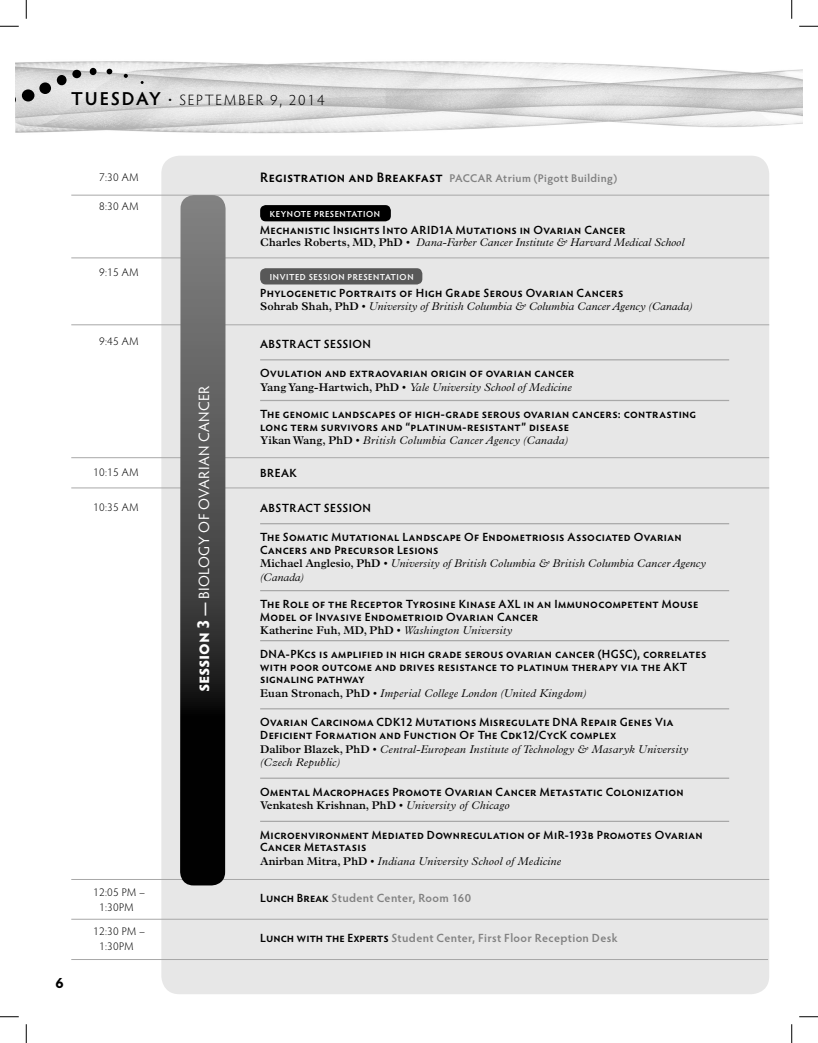
<style>
.page{position:relative;width:818px;height:1043px;background:#fff}
.page>*{position:absolute;margin:0;border:0;box-sizing:border-box;transform-origin:0 0}
.page_headers{font:15px "Hypatia Sans Pro";letter-spacing:.03em;color:#fff}
.page_headers-2{font:300 15px "Hypatia Sans Pro";letter-spacing:.125em;color:#000}
.body{font:700 15px "Hypatia Sans Pro";color:#000}
.event_title___Paragr{font:600 11.88px/12.5px "Hypatia Sans Pro";letter-spacing:.025em;color:#000}
.event_title{font:600 11.88px/12.5px "Hypatia Sans Pro";letter-spacing:.03em;color:#000}
.RULE_BELOW{font:600 11.88px "Hypatia Sans Pro";letter-spacing:.025em;color:#000}
.event_title-2{font:600 11.88px "Hypatia Sans Pro";letter-spacing:.01em;color:#818181}
.event_title___Paragr-2{font:italic 300 11.25px/13.8px "Plantin";letter-spacing:.02em;color:#000}
.RULE_BELOW-2{font:italic 300 11.25px "Plantin";letter-spacing:.005em;color:#000}
.event_title-3{font:italic 300 11.25px/13.8px "Plantin";letter-spacing:.01em;color:#000}
.event_title___Paragr-3{font:600 11.25px "Plantin";letter-spacing:.005em;color:#000}
.Name{font:300 11.25px/15px "Hypatia Sans Pro";letter-spacing:.025em;color:#000;text-align:center}
.event_title-4{font:600 11.25px "Hypatia Sans Pro";letter-spacing:.025em;color:#818181}
.t1{font:600 8.75px "Hypatia Sans Pro";letter-spacing:.055em;color:#fff}
.s1{font-weight:600;font-size:18.75px}
.s2{font-weight:700;font-size:17.5px}
.s3{font-weight:600}
.s4{font-size:13.75px;color:#000}
.s5{font-weight:600;font-style:normal}
.s6{font-weight:300;font-style:italic}
.s7{color:#000}
</style>
<div class="page">
<img style="left:15px;top:61px;width:787px;height:73px">
<div style="left:22px;top:89px;width:12px;height:12px;background:#000;border-radius:50%"></div>
<div style="left:39px;top:82px;width:12px;height:12px;background:#000;border-radius:50%"></div>
<div style="left:57px;top:75px;width:10px;height:10px;background:#000;border-radius:50%"></div>
<div style="left:72px;top:70px;width:9px;height:8px;background:#000;border-radius:50%"></div>
<div style="left:90px;top:68px;width:6px;height:7px;background:#000;border-radius:50%"></div>
<svg style="left:107px;top:69px;width:5px;height:5px"></svg>
<svg style="left:124px;top:74px;width:4px;height:4px"></svg>
<div style="left:161px;top:156px;width:608px;height:838px;background:#e7e7e7;border-radius:18px"></div>
<hr style="left:260px;top:359px;width:469px;height:1px;background:#a8a8a8">
<hr style="left:260px;top:400px;width:469px;height:1px;background:#a8a8a8">
<hr style="left:260px;top:523px;width:469px;height:1px;background:#a8a8a8">
<hr style="left:260px;top:590px;width:469px;height:1px;background:#a8a8a8">
<hr style="left:260px;top:640px;width:469px;height:1px;background:#a8a8a8">
<hr style="left:260px;top:708px;width:469px;height:1px;background:#a8a8a8">
<hr style="left:260px;top:777px;width:469px;height:1px;background:#a8a8a8">
<hr style="left:260px;top:820px;width:469px;height:2px;background:#a8a8a8">
<hr style="left:71px;top:257px;width:698px;height:1px;background:#a8a8a8">
<hr style="left:71px;top:324px;width:698px;height:1px;background:#a8a8a8">
<hr style="left:71px;top:195px;width:698px;height:1px;background:#a8a8a8">
<hr style="left:71px;top:457px;width:698px;height:1px;background:#a8a8a8">
<hr style="left:71px;top:487px;width:698px;height:1px;background:#a8a8a8">
<hr style="left:71px;top:879px;width:698px;height:1px;background:#a8a8a8">
<div style="left:260px;top:205px;width:131px;height:16px;background:#000;border-radius:6px"></div>
<hr style="left:71px;top:918px;width:697px;height:1px;background:#a8a8a8">
<hr style="left:71px;top:959px;width:697px;height:1px;background:#a8a8a8">
<svg style="left:180px;top:195px;width:45px;height:690px;background:#414141"></svg>
<div style="left:260px;top:268px;width:162px;height:16px;background:#585858;border-radius:6px"></div>
<svg style="left:0;top:25px;width:19px;height:2px"></svg>
<svg style="left:799px;top:25px;width:19px;height:2px"></svg>
<svg style="left:0;top:1016px;width:19px;height:1px"></svg>
<svg style="left:799px;top:1016px;width:19px;height:1px"></svg>
<svg style="left:25px;top:0;width:2px;height:19px"></svg>
<svg style="left:25px;top:1024px;width:2px;height:18px"></svg>
<svg style="left:791px;top:0;width:1px;height:19px"></svg>
<svg style="left:791px;top:1024px;width:1px;height:18px"></svg>
<p class="page_headers-2" style="left:71px;top:91px;width:255px"><span class="s1">TUESDAY</span> • SEPTEMBER 9, 2014</p>
<p class="Name" style="left:99px;top:169px;width:41px">7:30 AM</p>
<p class="Name" style="left:99px;top:198px;width:41px">8:30 AM</p>
<p class="Name" style="left:99px;top:264px;width:41px">9:15 AM</p>
<p class="Name" style="left:99px;top:334px;width:41px">9:45 AM</p>
<p class="Name" style="left:93px;top:464px;width:47px">10:15 AM</p>
<p class="Name" style="left:93px;top:499px;width:47px">10:35 AM</p>
<p class="body" style="left:56px;top:972px;width:10px">6</p>
<p class="Name" style="left:93px;top:884px;width:53px">12:05 PM –<br>1:30PM</p>
<p class="Name" style="left:93px;top:923px;width:53px">12:30 PM –<br>1:30PM</p>
<p class="page_headers" style="left:194px;top:691px;width:308px;rotate:-90deg"><span class="s2">session 3</span> <span class="s3">—</span> BIOLOGY OF OVARIAN CANCER</p>
<p class="event_title-4" style="left:260px;top:170px;width:358px"><span class="s4">Registration and Breakfast</span> PACCAR Atrium (Pigott Building)</p>
<p class="t1" style="left:270px;top:207px;width:112px">KEYNOTE PRESENTATION</p>
<p class="RULE_BELOW" style="left:260px;top:221px;width:367px">Mechanistic Insights Into ARID1A Mutations in Ovarian Cancer</p>
<p class="RULE_BELOW-2" style="left:260px;top:236px;width:425px"><span class="s5">Charles Roberts, MD, PhD •</span> Dana-Farber Cancer Institute &amp; Harvard Medical School</p>
<p class="t1" style="left:270px;top:270px;width:145px">INVITED SESSION PRESENTATION</p>
<p class="RULE_BELOW" style="left:260px;top:285px;width:365px">Phylogenetic Portraits of High Grade Serous Ovarian Cancers</p>
<p class="RULE_BELOW-2" style="left:260px;top:300px;width:433px"><span class="s5">Sohrab Shah, PhD •</span> University of British Columbia &amp; Columbia Cancer Agency (Canada)</p>
<p class="event_title" style="left:260px;top:337px;width:112px">ABSTRACT SESSION</p>
<p class="event_title" style="left:260px;top:366px;width:315px">Ovulation and extraovarian origin of ovarian cancer</p>
<p class="event_title-3" style="left:260px;top:380px;width:313px"><span class="s5">Yang Yang-Hartwich, PhD •</span> Yale University School of Medicine</p>
<p class="event_title___Paragr" style="left:260px;top:407px;width:437px">The genomic landscapes of high-grade serous ovarian cancers: contrasting long term survivors and “platinum-resistant” disease</p>
<p class="event_title___Paragr-2" style="left:260px;top:434px;width:309px"><span class="s5">Yikan Wang, PhD •</span> British Columbia Cancer Agency (Canada)</p>
<p class="event_title" style="left:260px;top:466px;width:38px">BREAK</p>
<p class="event_title" style="left:260px;top:501px;width:112px">ABSTRACT SESSION</p>
<p class="event_title" style="left:260px;top:530px;width:423px">The Somatic Mutational Landscape Of Endometriosis Associated Ovarian<br>Cancers and Precursor Lesions</p>
<p class="event_title-3" style="left:260px;top:557px;width:447px"><span class="s5">Michael Anglesio, PhD •</span> University of British Columbia &amp; British Columbia Cancer Agency (Canada)</p>
<p class="event_title___Paragr" style="left:260px;top:597px;width:440px">The Role of the Receptor Tyrosine Kinase AXL in an Immunocompetent Mouse<br>Model of Invasive Endometrioid Ovarian Cancer</p>
<p class="event_title___Paragr-3" style="left:260px;top:624px;width:253px">Katherine Fuh, MD, PhD • <span class="s6">Washington University</span></p>
<p class="event_title___Paragr" style="left:260px;top:647px;width:447px">DNA-PKcs is amplified in high grade serous ovarian cancer (HGSC), correlates with poor outcome and drives resistance to platinum therapy via the AKT signaling pathway</p>
<p class="event_title___Paragr-2" style="left:260px;top:686px;width:327px"><span class="s5">Euan Stronach, PhD •</span> Imperial College London (United Kingdom)</p>
<p class="event_title___Paragr" style="left:260px;top:715px;width:414px">Ovarian Carcinoma CDK12 Mutations Misregulate DNA Repair Genes Via<br>Deficient Formation and Function Of The Cdk12/CycK complex</p>
<p class="event_title___Paragr-2" style="left:260px;top:742px;width:429px"><span class="s5">Dalibor Blazek, PhD •</span> Central-European Institute of Technology &amp; Masaryk University (Czech Republic)</p>
<p class="event_title___Paragr" style="left:260px;top:785px;width:425px">Omental Macrophages Promote Ovarian Cancer Metastatic Colonization</p>
<p class="event_title___Paragr-3" style="left:260px;top:799px;width:251px">Venkatesh Krishnan, PhD • <span class="s6">University of Chicago</span></p>
<p class="event_title___Paragr" style="left:260px;top:828px;width:444px">Microenvironment Mediated Downregulation of MiR-193b Promotes Ovarian<br>Cancer Metastasis</p>
<p class="event_title___Paragr-2" style="left:260px;top:854px;width:302px"><span class="s5">Anirban Mitra, PhD •</span> Indiana University School of Medicine</p>
<p class="event_title-2" style="left:260px;top:890px;width:212px"><span class="s7">Lunch Break</span> Student Center, Room 160</p>
<p class="event_title-2" style="left:260px;top:930px;width:359px"><span class="s7">Lunch with the Experts</span> Student Center, First Floor Reception Desk</p>
</div>
